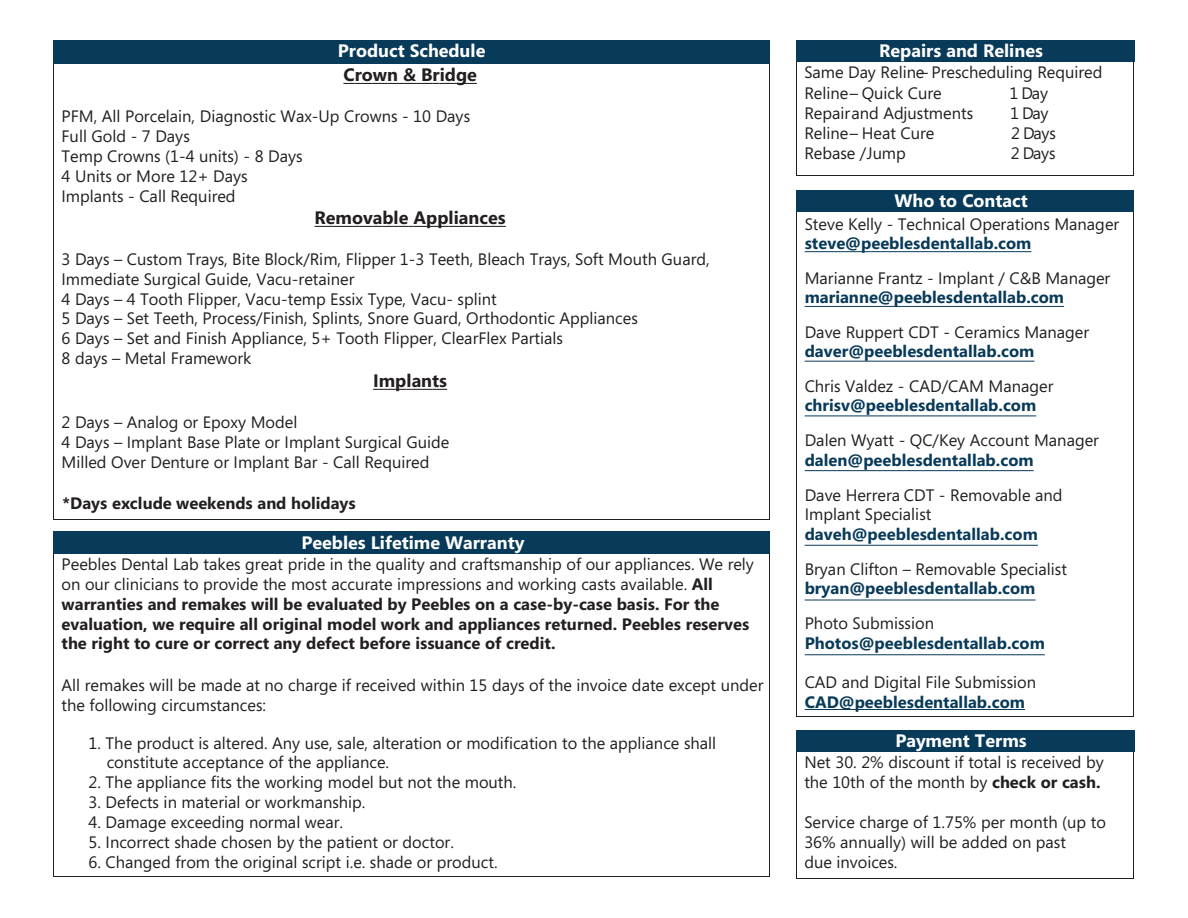
<style>
.page{position:relative;width:1188px;height:918px;background:#fff}
.page>*{position:absolute;margin:0;border:0;box-sizing:border-box;transform-origin:0 0}
.t1{font:700 18px "Segoe";color:#fff}
.t2{font:700 18px "Segoe";color:#231f20}
.t3{font:16.5px/19.8px "Segoe";color:#231f20}
.t4{font:700 16.5px/19.8px "Segoe";color:#231f20}
.t5{font:700 16.5px/35.2px "Segoe";color:#083a59}
.s1{font-weight:400}
.s2{font-weight:400;color:#231f20}
.s3{font-family:"Segoe UI";font-weight:400;color:#231f20}
.s4{font-weight:700}
</style>
<div class="page">
<div style="left:53px;top:40px;width:717px;height:24px;background:#083a59"></div>
<hr style="left:53px;top:64px;width:1px;height:455px;background:#231f20">
<hr style="left:54px;top:519px;width:715px;height:1px;background:#231f20">
<hr style="left:769px;top:64px;width:1px;height:455px;background:#231f20">
<div style="left:796px;top:40px;width:338px;height:22px;background:#083a59"></div>
<hr style="left:796px;top:63px;width:1px;height:112px;background:#231f20">
<hr style="left:797px;top:175px;width:336px;height:1px;background:#231f20">
<hr style="left:1133px;top:63px;width:1px;height:112px;background:#231f20">
<div style="left:796px;top:190px;width:338px;height:22px;background:#083a59"></div>
<hr style="left:805px;top:251px;width:226px;height:1px;background:#083a59">
<hr style="left:805px;top:306px;width:259px;height:1px;background:#083a59">
<hr style="left:805px;top:361px;width:229px;height:1px;background:#083a59">
<hr style="left:805px;top:415px;width:231px;height:1px;background:#083a59">
<hr style="left:805px;top:470px;width:229px;height:1px;background:#083a59">
<hr style="left:805px;top:545px;width:233px;height:1px;background:#083a59">
<hr style="left:805px;top:600px;width:231px;height:1px;background:#083a59">
<hr style="left:805px;top:654px;width:240px;height:1px;background:#083a59">
<hr style="left:805px;top:709px;width:220px;height:1px;background:#083a59">
<hr style="left:796px;top:212px;width:1px;height:505px;background:#231f20">
<hr style="left:797px;top:717px;width:336px;height:1px;background:#231f20">
<hr style="left:1133px;top:212px;width:1px;height:505px;background:#231f20">
<div style="left:53px;top:531px;width:716px;height:23px;background:#083a59"></div>
<hr style="left:53px;top:554px;width:1px;height:323px;background:#231f20">
<hr style="left:54px;top:877px;width:715px;height:1px;background:#231f20">
<hr style="left:769px;top:554px;width:1px;height:323px;background:#231f20">
<div style="left:796px;top:730px;width:338px;height:22px;background:#083a59"></div>
<hr style="left:796px;top:753px;width:1px;height:125px;background:#231f20">
<hr style="left:797px;top:878px;width:336px;height:1px;background:#231f20">
<hr style="left:1133px;top:752px;width:1px;height:126px;background:#231f20">
<svg style="left:343px;top:83px;width:134px;height:1px"></svg>
<svg style="left:315px;top:226px;width:191px;height:1px"></svg>
<svg style="left:373px;top:389px;width:74px;height:1px"></svg>
<p class="t1" style="left:338px;top:44px;width:149px">Product Schedule</p>
<p class="t2" style="left:343px;top:68px;width:135px">Crown &amp; Bridge</p>
<p class="t3" style="left:62px;top:108px;width:410px">PFM, All Porcelain, Diagnostic Wax-Up Crowns - 10 Days<br>Full Gold - 7 Days<br>Temp Crowns (1-4 units) - 8 Days<br>4 Units or More 12+ Days<br>Implants - Call Required</p>
<p class="t2" style="left:315px;top:211px;width:193px">Removable Appliances</p>
<p class="t3" style="left:62px;top:251px;width:650px">3 Days – Custom Trays, Bite Block/Rim, Flipper 1-3 Teeth, Bleach Trays, Soft Mouth Guard, Immediate Surgical Guide, Vacu-retainer<br>4 Days – 4 Tooth Flipper, Vacu-temp Essix Type, Vacu- splint<br>5 Days – Set Teeth, Process/Finish, Splints, Snore Guard, Orthodontic Appliances<br>6 Days – Set and Finish Appliance, 5+ Tooth Flipper, ClearFlex Partials<br>8 days – Metal Framework</p>
<p class="t2" style="left:373px;top:374px;width:76px">Implants</p>
<p class="t3" style="left:62px;top:414px;width:389px">2 Days – Analog or Epoxy Model<br>4 Days – Implant Base Plate or Implant Surgical Guide<br>Milled Over Denture or Implant Bar - Call Required</p>
<p class="t4" style="left:63px;top:495px;width:295px">*Days exclude weekends and holidays</p>
<p class="t1" style="left:301px;top:536px;width:224px">Peebles Lifetime Warranty</p>
<p class="t4" style="left:62px;top:556px;width:694px"><span class="s1">Peebles Dental Lab takes great pride in the quality and craftsmanship of our appliances. We rely on our clinicians to provide the most accurate impressions and working casts available.</span> All warranties and remakes will be evaluated by Peebles on a case-by-case basis. For the evaluation, we require all original model work and appliances returned. Peebles reserves the right to cure or correct any defect before issuance of credit.</p>
<p class="t3" style="left:62px;top:677px;width:703px">All remakes will be made at no charge if received within 15 days of the invoice date except under the following circumstances:</p>
<p class="t3" style="left:107px;top:734px;width:611px;text-indent:-18px">1. The product is altered. Any use, sale, alteration or modification to the appliance shall constitute acceptance of the appliance.</p>
<p class="t3" style="left:89px;top:774px;width:429px">2. The appliance fits the working model but not the mouth.</p>
<p class="t3" style="left:89px;top:794px;width:278px">3. Defects in material or workmanship.</p>
<p class="t3" style="left:89px;top:814px;width:256px">4. Damage exceeding normal wear.</p>
<p class="t3" style="left:89px;top:834px;width:367px">5. Incorrect shade chosen by the patient or doctor.</p>
<p class="t3" style="left:89px;top:854px;width:411px">6. Changed from the original script i.e. shade or product.</p>
<p class="t1" style="left:879px;top:44px;width:165px">Repairs and Relines</p>
<p class="t3" style="left:804px;top:64px;width:300px">Same Day Reline– Prescheduling Required<br>Reline – Quick Cure</p>
<p class="t3" style="left:1010px;top:84px;width:40px">1 Day</p>
<p class="t3" style="left:804px;top:105px;width:170px">Repair and Adjustments</p>
<p class="t3" style="left:1010px;top:105px;width:40px">1 Day</p>
<p class="t3" style="left:804px;top:125px;width:131px">Reline – Heat Cure</p>
<p class="t3" style="left:1011px;top:125px;width:47px">2 Days</p>
<p class="t3" style="left:804px;top:145px;width:103px">Rebase / Jump</p>
<p class="t3" style="left:1011px;top:145px;width:47px">2 Days</p>
<p class="t1" style="left:894px;top:193px;width:135px">Who to Contact</p>
<p class="t3" style="left:805px;top:216px;width:316px">Steve Kelly - Technical Operations Manager</p>
<p class="t5" style="left:805px;top:227px;width:228px">steve@peeblesdentallab.com</p>
<p class="t3" style="left:805px;top:270px;width:307px">Marianne Frantz - Implant / C&amp;B Manager</p>
<p class="t5" style="left:805px;top:281px;width:261px">marianne@peeblesdentallab.com</p>
<p class="t3" style="left:805px;top:324px;width:286px">Dave Ruppert CDT - Ceramics Manager</p>
<p class="t5" style="left:805px;top:335px;width:231px">daver@peeblesdentallab.com</p>
<p class="t3" style="left:805px;top:378px;width:250px">Chris Valdez - CAD/CAM Manager</p>
<p class="t5" style="left:805px;top:390px;width:233px">chrisv@peeblesdentallab.com</p>
<p class="t3" style="left:805px;top:432px;width:296px">Dalen Wyatt - QC/Key Account Manager</p>
<p class="t5" style="left:805px;top:444px;width:259px">dalen@peeblesdentallab.com<br><span class="s2">Dave Herrera</span> <span class="s3">CDT -</span> <span class="s2">Removable and</span></p>
<p class="t3" style="left:805px;top:506px;width:128px">Implant Specialist</p>
<p class="t5" style="left:805px;top:518px;width:235px">daveh@peeblesdentallab.com</p>
<p class="t3" style="left:805px;top:561px;width:264px">Bryan Clifton – Removable Specialist</p>
<p class="t5" style="left:805px;top:572px;width:232px">bryan@peeblesdentallab.com</p>
<p class="t3" style="left:805px;top:615px;width:131px">Photo Submission</p>
<p class="t5" style="left:805px;top:627px;width:242px">Photos@peeblesdentallab.com</p>
<p class="t3" style="left:805px;top:674px;width:233px">CAD and Digital File Submission</p>
<p class="t5" style="left:805px;top:686px;width:222px">CAD@peeblesdentallab.com</p>
<p class="t1" style="left:895px;top:733px;width:133px">Payment Terms</p>
<p class="t3" style="left:804px;top:754px;width:301px">Net 30. 2% discount if total is received by the 10th of the month by <span class="s4">check or cash.</span></p>
<p class="t3" style="left:804px;top:814px;width:303px">Service charge of 1.75% per month (up to<br>36% annually) will be added on past<br>due invoices.</p>
</div>
